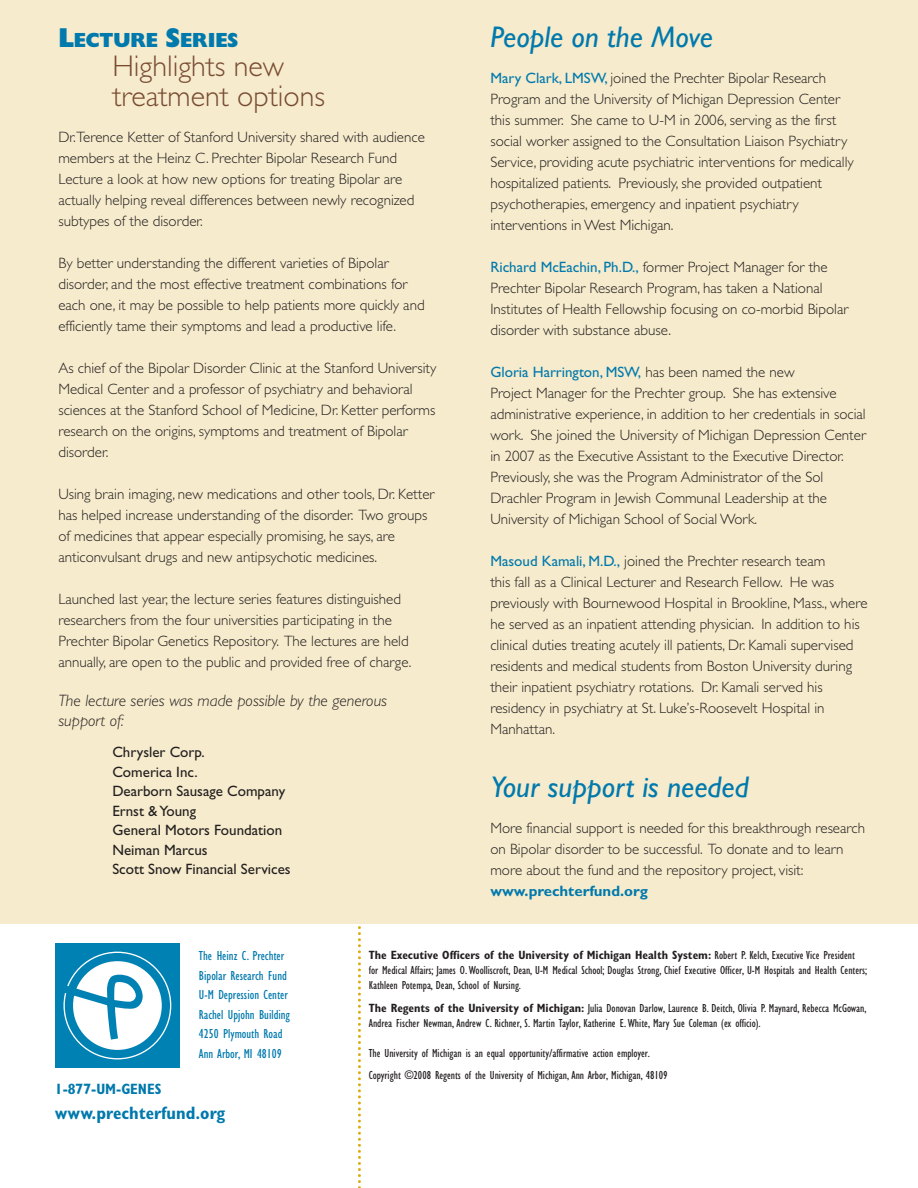
<style>
.page{position:relative;width:918px;height:1188px;background:#fff}
.page>*{position:absolute;margin:0;border:0;box-sizing:border-box;transform-origin:0 0}
.t1{font:italic 30px "Gill Sans";color:#0079ad}
.t2{font:300 30px/30px "Gill Sans";color:#784b31}
.t3{font:20.25px "Gill Sans Extra Bold Display";color:#0079ad}
.t4{font:700 condensed 18px "Gill Sans";color:#0079ad}
.t5{font:italic 300 16.5px/19.8px "Gill Sans";color:#231f20}
.t6{font:300 15px/21px "Gill Sans";color:#231f20}
.t7{font:15px/19.5px "Gill Sans";color:#231f20}
.t8{font:700 15px "Gill Sans";color:#0079ad}
.t9{font:700 condensed 15px "Gill Sans";color:#0079ad}
.t10{font:condensed 13.5px/19.5px "Gill Sans";color:#0079ad}
.t11{font:condensed 12px/15px "Gill Sans";color:#231f20}
.s1{font-size:27px}
.s2{font-weight:400;color:#0079ad}
.s3{font-weight:700}
</style>
<div class="page">
<svg style="left:358px;top:926px;width:3px;height:262px"></svg>
<div style="left:0;top:0;width:918px;height:924px;background:#f6ebcc"></div>
<div style="left:55px;top:943px;width:125px;height:125px;background:#0081b4"></div>
<div style="left:73px;top:961px;width:89px;height:89px;background:#fff;border-radius:50%"></div>
<svg style="left:64px;top:974px;width:79px;height:66px"></svg>
<h2 class="t3" style="left:58px;top:33px;width:181px"><span class="s1">L</span>ECTURE <span class="s1">S</span>ERIES</h2>
<h1 class="t2" style="left:112px;top:54px;width:214px">Highlights new treatment options</h1>
<p class="t6" style="left:58px;top:128px;width:368px">Dr.Terence Ketter of Stanford University shared with audience members at the Heinz C. Prechter Bipolar Research Fund Lecture a look at how new options for treating Bipolar are actually helping reveal differences between newly recognized subtypes of the disorder.</p>
<p class="t6" style="left:58px;top:254px;width:368px">By better understanding the different varieties of Bipolar disorder, and the most effective treatment combinations for each one, it may be possible to help patients more quickly and efficiently tame their symptoms and lead a productive life.</p>
<p class="t6" style="left:58px;top:359px;width:379px">As chief of the Bipolar Disorder Clinic at the Stanford University Medical Center and a professor of psychiatry and behavioral sciences at the Stanford School of Medicine, Dr. Ketter performs research on the origins, symptoms and treatment of Bipolar disorder.</p>
<p class="t6" style="left:58px;top:485px;width:378px">Using brain imaging, new medications and other tools, Dr. Ketter has helped increase understanding of the disorder. Two groups of medicines that appear especially promising, he says, are anticonvulsant drugs and new antipsychotic medicines.</p>
<p class="t6" style="left:58px;top:590px;width:355px">Launched last year, the lecture series features distinguished researchers from the four universities participating in the Prechter Bipolar Genetics Repository. The lectures are held annually, are open to the public and provided free of charge.</p>
<p class="t5" style="left:58px;top:692px;width:330px">The lecture series was made possible by the generous support of:</p>
<p class="t7" style="left:112px;top:744px;width:180px">Chrysler Corp.<br>Comerica Inc.<br>Dearborn Sausage Company<br>Ernst &amp;Young<br>General Motors Foundation<br>Neiman Marcus<br>Scott Snow Financial Services</p>
<h1 class="t1" style="left:490px;top:26px;width:224px">People on the Move</h1>
<p class="t6" style="left:490px;top:69px;width:365px"><span class="s2">Mary Clark, LMSW,</span> joined the Prechter Bipolar Research Program and the University of Michigan Depression Center this summer. She came to U-M in 2006, serving as the first social worker assigned to the Consultation Liaison Psychiatry Service, providing acute psychiatric interventions for medically hospitalized patients. Previously, she provided outpatient psychotherapies, emergency and inpatient psychiatry interventions in West Michigan.</p>
<p class="t6" style="left:490px;top:258px;width:360px"><span class="s2">Richard McEachin, Ph.D.,</span> former Project Manager for the Prechter Bipolar Research Program, has taken a National Institutes of Health Fellowship focusing on co-morbid Bipolar disorder with substance abuse.</p>
<p class="t6" style="left:490px;top:363px;width:377px"><span class="s2">Gloria Harrington, MSW,</span> has been named the new<br>Project Manager for the Prechter group. She has extensive administrative experience, in addition to her credentials in social work. She joined the University of Michigan Depression Center in 2007 as the Executive Assistant to the Executive Director.<br>Previously, she was the Program Administrator of the Sol Drachler Program in Jewish Communal Leadership at the University of Michigan School of Social Work.</p>
<p class="t6" style="left:490px;top:552px;width:379px"><span class="s2">Masoud Kamali, M.D.,</span> joined the Prechter research team<br>this fall as a Clinical Lecturer and Research Fellow. He was previously with Bournewood Hospital in Brookline, Mass., where he served as an inpatient attending physician. In addition to his clinical duties treating acutely ill patients, Dr. Kamali supervised residents and medical students from Boston University during their inpatient psychiatry rotations. Dr. Kamali served his residency in psychiatry at St. Luke’s-Roosevelt Hospital in Manhattan.</p>
<h1 class="t1" style="left:490px;top:775px;width:260px">Your support is needed</h1>
<p class="t6" style="left:490px;top:818px;width:376px">More financial support is needed for this breakthrough research on Bipolar disorder to be successful. To donate and to learn more about the fund and the repository project, visit:</p>
<p class="t8" style="left:490px;top:885px;width:159px">www.prechterfund.org</p>
<p class="t10" style="left:199px;top:947px;width:93px">The Heinz C. Prechter<br>Bipolar Research Fund<br>U-M Depression Center<br>Rachel Upjohn Building<br>4250 Plymouth Road<br>Ann Arbor, MI 48109</p>
<p class="t9" style="left:55px;top:1083px;width:108px">1-877-UM-GENES</p>
<p class="t4" style="left:55px;top:1107px;width:172px">www.prechterfund.org</p>
<p class="t11" style="left:369px;top:949px;width:500px"><span class="s3">The Executive Officers of the University of Michigan Health System:</span> Robert P. Kelch, Executive Vice President<br>for Medical Affairs; James O.Woolliscroft, Dean, U-M Medical School; Douglas Strong, Chief Executive Officer, U-M Hospitals and Health Centers;<br>Kathleen Potempa, Dean, School of Nursing.</p>
<p class="t11" style="left:369px;top:1001px;width:499px"><span class="s3">The Regents of the University of Michigan:</span> Julia Donovan Darlow, Laurence B. Deitch, Olivia P. Maynard, Rebecca McGowan,<br>Andrea Fischer Newman, Andrew C. Richner, S. Martin Taylor, Katherine E.White, Mary Sue Coleman (ex officio).</p>
<p class="t11" style="left:369px;top:1043px;width:300px;line-height:22.5px">The University of Michigan is an equal opportunity/affirmative action employer.<br>Copyright ©2008 Regents of the University of Michigan, Ann Arbor, Michigan, 48109</p>
</div>
